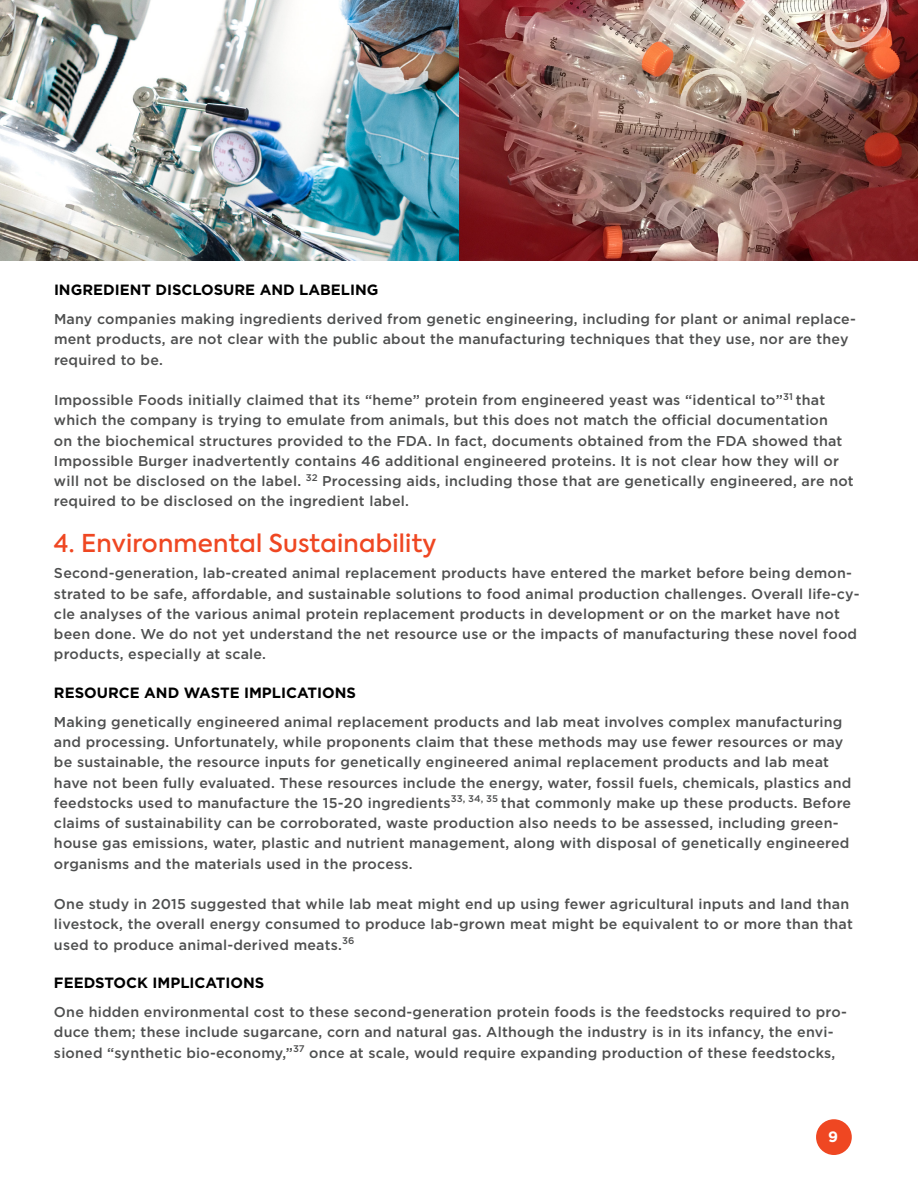
<style>
.page{position:relative;width:918px;height:1188px;background:#fff}
.page>*{position:absolute;margin:0;border:0;box-sizing:border-box;transform-origin:0 0}
.t1{font:500 24.45px "Axiforma";letter-spacing:.01em;color:#ef4722}
.t2{font:700 15px "Gotham";color:#fff}
.t3{font:700 14.85px "Gotham";color:#000}
.t4{font:500 14.25px/20.2px "Gotham";letter-spacing:.015em;color:#4e4f4f}
</style>
<div class="page">
<div style="left:816px;top:1119px;width:36px;height:36px;background:#ef4722;border-radius:50%"></div>
<img style="left:0;top:0;width:918px;height:260px">
<p class="t3" style="left:54px;top:280px;width:326px">INGREDIENT DISCLOSURE AND LABELING</p>
<p class="t4" style="left:54px;top:309px;width:803px">Many companies making ingredients derived from genetic engineering, including for plant or animal replace&shy;ment products, are not clear with the public about the manufacturing techniques that they use, nor are they required to be.</p>
<p class="t4" style="left:54px;top:390px;width:801px">Impossible Foods initially claimed that its “heme” protein from engineered yeast was “identical to”<sup>31</sup> that which the company is trying to emulate from animals, but this does not match the official documentation<br>on the biochemical structures provided to the FDA. In fact, documents obtained from the FDA showed that Impossible Burger inadvertently contains 46 additional engineered proteins. It is not clear how they will or will not be disclosed on the label. <sup>32</sup> Processing aids, including those that are genetically engineered, are not required to be disclosed on the ingredient label.</p>
<p class="t1" style="left:54px;top:527px;width:384px">4. Environmental Sustainability</p>
<p class="t4" style="left:54px;top:563px;width:807px">Second-generation, lab-created animal replacement products have entered the market before being demon&shy;strated to be safe, affordable, and sustainable solutions to food animal production challenges. Overall life-cy&shy;cle analyses of the various animal protein replacement products in development or on the market have not been done. We do not yet understand the net resource use or the impacts of manufacturing these novel food products, especially at scale.</p>
<p class="t3" style="left:54px;top:683px;width:304px">RESOURCE AND WASTE IMPLICATIONS</p>
<p class="t4" style="left:54px;top:712px;width:799px">Making genetically engineered animal replacement products and lab meat involves complex manufacturing and processing. Unfortunately, while proponents claim that these methods may use fewer resources or may be sustainable, the resource inputs for genetically engineered animal replacement products and lab meat have not been fully evaluated. These resources include the energy, water, fossil fuels, chemicals, plastics and feedstocks used to manufacture the 15-20 ingredients<sup>33,</sup> <sup>34,</sup> <sup>35</sup> that commonly make up these products. Before claims of sustainability can be corroborated, waste production also needs to be assessed, including green&shy;house gas emissions, water, plastic and nutrient management, along with disposal of genetically engineered organisms and the materials used in the process.</p>
<p class="t4" style="left:54px;top:894px;width:800px">One study in 2015 suggested that while lab meat might end up using fewer agricultural inputs and land than livestock, the overall energy consumed to produce lab-grown meat might be equivalent to or more than that used to produce animal-derived meats.<sup>36</sup></p>
<p class="t3" style="left:54px;top:973px;width:212px">FEEDSTOCK IMPLICATIONS</p>
<p class="t4" style="left:54px;top:1002px;width:794px">One hidden environmental cost to these second-generation protein foods is the feedstocks required to pro&shy;duce them; these include sugarcane, corn and natural gas. Although the industry is in its infancy, the envi&shy;sioned “synthetic bio-economy,”<sup>37</sup> once at scale, would require expanding production of these feedstocks,</p>
<p class="t2" style="left:828px;top:1127px;width:11px">9</p>
</div>
